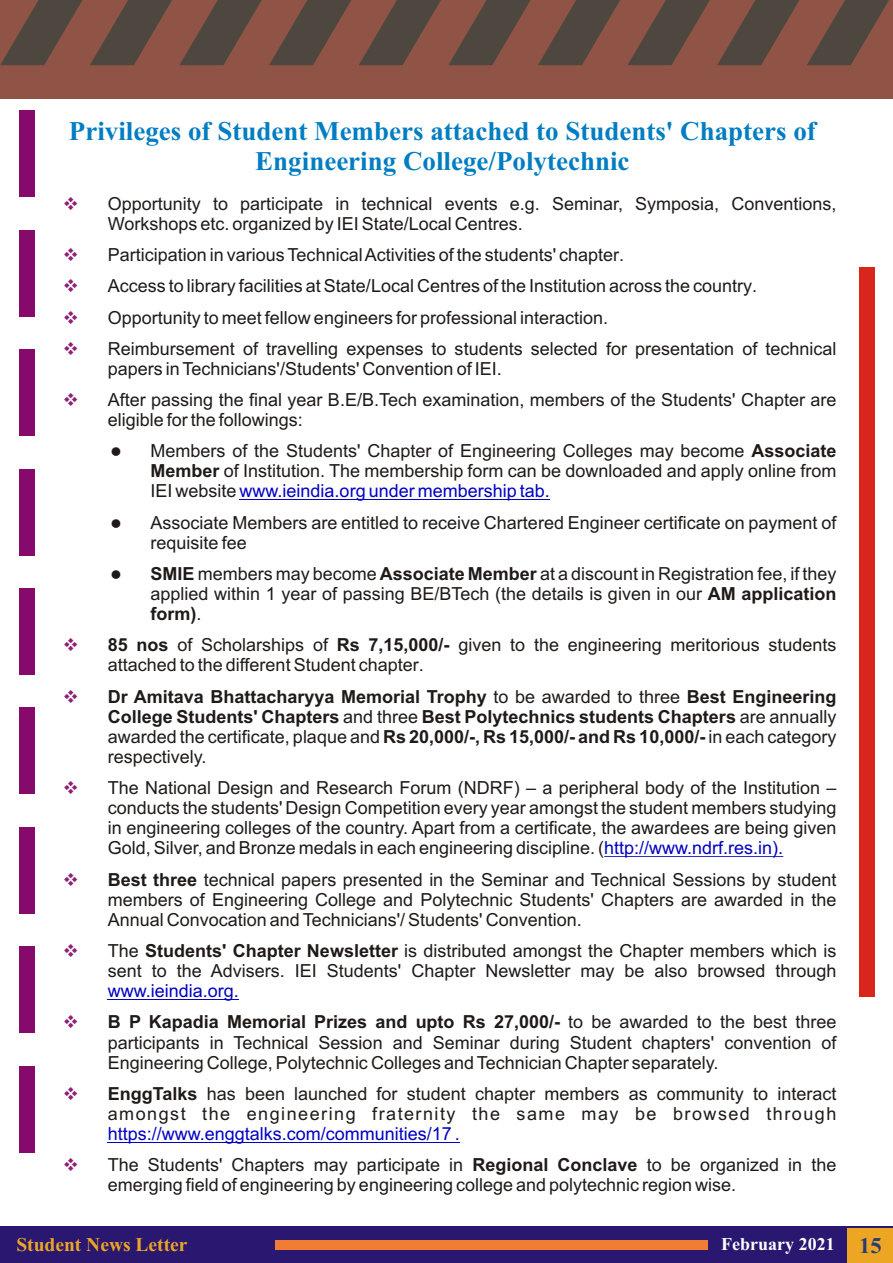
<style>
.page{position:relative;width:893px;height:1263px;background:#fff}
.page>*{position:absolute;margin:0;border:0;box-sizing:border-box;transform-origin:0 0}
.t1{font:700 27px "Times New Roman";color:#007dc2}
.t2{font:700 19.5px "Times New Roman";color:#eda624}
.t3{font:18px/20.1px "Arial";color:#1f1a17}
.t4{font:700 18px/20.1px "Arial";color:#1f1a17;text-align:justify}
.t5{font:18px "Arial";color:#0000c4}
.t6{font:700 18px "Times New Roman";color:#fff}
.t7{font:18px/31.2px "Wingdings";color:#8f1f78;text-align:justify}
.t8{font:15px "Wingdings";color:#1f1a17}
.s1{font-weight:700}
.s2{color:#0000c4}
.s3{font-weight:400}
.s4{font-size:22.5px;color:#293d73}
</style>
<div class="page">
<div style="left:859px;top:267px;width:16px;height:729px;background:#d9261c"></div>
<div style="left:0;top:0;width:893px;height:98px;background:#8f5445"></div>
<svg style="left:0;top:0;width:83px;height:65px"></svg>
<svg style="left:90px;top:0;width:82px;height:65px"></svg>
<svg style="left:179px;top:0;width:83px;height:65px"></svg>
<svg style="left:269px;top:0;width:82px;height:65px"></svg>
<svg style="left:359px;top:0;width:82px;height:65px"></svg>
<svg style="left:448px;top:0;width:83px;height:65px"></svg>
<svg style="left:538px;top:0;width:82px;height:65px"></svg>
<svg style="left:628px;top:0;width:82px;height:65px"></svg>
<svg style="left:717px;top:0;width:83px;height:65px"></svg>
<svg style="left:807px;top:0;width:82px;height:65px"></svg>
<div style="left:20px;top:111px;width:15px;height:86px;background:#850a6b"></div>
<div style="left:20px;top:230px;width:15px;height:86px;background:#850a6b"></div>
<div style="left:20px;top:350px;width:15px;height:86px;background:#850a6b"></div>
<div style="left:20px;top:469px;width:15px;height:86px;background:#850a6b"></div>
<div style="left:20px;top:588px;width:15px;height:87px;background:#850a6b"></div>
<div style="left:20px;top:708px;width:15px;height:86px;background:#850a6b"></div>
<div style="left:20px;top:827px;width:15px;height:86px;background:#850a6b"></div>
<div style="left:20px;top:946px;width:15px;height:87px;background:#850a6b"></div>
<div style="left:20px;top:1066px;width:15px;height:86px;background:#850a6b"></div>
<hr style="left:240px;top:499px;width:310px;height:1px;background:#0000c4">
<hr style="left:604px;top:856px;width:174px;height:1px;background:#0000c4">
<hr style="left:108px;top:999px;width:131px;height:1px;background:#0000c4">
<hr style="left:108px;top:1142px;width:352px;height:1px;background:#0000c4">
<div style="left:0;top:1226px;width:893px;height:37px;background:#291770"></div>
<div style="left:847px;top:1228px;width:45px;height:35px;background:#eda624"></div>
<div style="left:276px;top:1240px;width:432px;height:10px;background:#f07d33"></div>
<h1 class="t1" style="left:69px;top:122px;width:748px">Privileges of Student Members attached to Students' Chapters of</h1>
<h1 class="t1" style="left:255px;top:152px;width:376px">Engineering College/Polytechnic</h1>
<p class="t7" style="left:63px;top:240px;width:98px">❖ ❖ ❖ ❖</p>
<p class="t3" style="left:108px;top:195px;width:730px">Opportunity to participate in technical events e.g. Seminar, Symposia, Conventions,<br>Workshops etc. organized by IEI State/Local Centres.</p>
<p class="t3" style="left:108px;top:241px;width:730px;line-height:31.2px">Participation in various Technical Activities of the students' chapter.<br>Access to library facilities at State/Local Centres of the Institution across the country.<br>Opportunity to meet fellow engineers for professional interaction.<br>Reimbursement of travelling expenses to students selected for presentation of technical</p>
<p class="t3" style="left:108px;top:354px;width:730px;line-height:31.2px">papers in Technicians'/Students' Convention of IEI.<br>After passing the final year B.E/B.Tech examination, members of the Students' Chapter are</p>
<p class="t3" style="left:108px;top:411px;width:197px">eligible for the followings:</p>
<p class="t8" style="left:110px;top:446px;width:69px">●</p>
<p class="t3" style="left:151px;top:442px;width:687px">Members of the Students' Chapter of Engineering Colleges may become <span class="s1">Associate<br>Member</span> of Institution. The membership form can be downloaded and apply online from</p>
<p class="t8" style="left:110px;top:517px;width:69px">●</p>
<p class="t3" style="left:151px;top:477px;width:687px;line-height:31.2px">IEI website <span class="s2">www.ieindia.org under membership tab.<br></span>Associate Members are entitled to receive Chartered Engineer certificate on payment of</p>
<p class="t3" style="left:151px;top:528px;width:687px;line-height:31.2px">requisite fee<br><span class="s1">SMIE</span> members may become <span class="s1">Associate Member</span> at a discount in Registration fee, if they</p>
<p class="t3" style="left:151px;top:585px;width:687px">applied within 1 year of passing BE/BTech (the details is given in our <span class="s1">AM application form)</span>.</p>
<p class="t3" style="left:108px;top:637px;width:730px"><span class="s1">85 nos</span> of Scholarships of <span class="s1">Rs 7,15,000/-</span> given to the engineering meritorious students attached to the different Student chapter.</p>
<p class="t4" style="left:108px;top:688px;width:730px">Dr Amitava Bhattacharyya Memorial Trophy <span class="s3">to be awarded to three</span> Best Engineering College Students' Chapters <span class="s3">and three</span> Best Polytechnics students Chapters <span class="s3">are annually awarded the certificate, plaque and</span> Rs 20,000/-, Rs 15,000/- and Rs 10,000/- <span class="s3">in each category respectively.</span></p>
<p class="t3" style="left:108px;top:779px;width:730px;text-align:justify">The National Design and Research Forum (NDRF) – a peripheral body of the Institution – conducts the students' Design Competition every year amongst the student members studying in engineering colleges of the country. Apart from a certificate, the awardees are being given Gold, Silver, and Bronze medals in each engineering discipline. (<span class="s2">http://www.ndrf.res.in).</span></p>
<p class="t3" style="left:108px;top:871px;width:730px;text-align:justify"><span class="s1">Best three</span> technical papers presented in the Seminar and Technical Sessions by student members of Engineering College and Polytechnic Students' Chapters are awarded in the Annual Convocation and Technicians'/ Students' Convention.</p>
<p class="t3" style="left:108px;top:942px;width:730px">The <span class="s1">Students' Chapter Newsletter</span> is distributed amongst the Chapter members which is sent to the Advisers. IEI Students' Chapter Newsletter may be also browsed through</p>
<p class="t3" style="left:108px;top:1014px;width:730px;text-align:justify"><span class="s1">B P Kapadia Memorial Prizes and upto Rs 27,000/-</span> to be awarded to the best three participants in Technical Session and Seminar during Student chapters' convention of Engineering College, Polytechnic Colleges and Technician Chapter separately.</p>
<p class="t3" style="left:108px;top:1085px;width:730px"><span class="s1">EnggTalks</span> has been launched for student chapter members as community to interact amongst the engineering fraternity the same may be browsed through</p>
<p class="t3" style="left:108px;top:1156px;width:730px">The Students' Chapters may participate in <span class="s1">Regional Conclave</span> to be organized in the emerging field of engineering by engineering college and polytechnic region wise.</p>
<p class="t8" style="left:110px;top:568px;width:69px">●</p>
<p class="t5" style="left:108px;top:984px;width:133px">www.ieindia.org.</p>
<p class="t5" style="left:108px;top:1127px;width:354px">https://www.enggtalks.com/communities/17 .</p>
<p class="t2" style="left:16px;top:1238px;width:173px">Student News Letter</p>
<p class="t6" style="left:721px;top:1238px;width:162px">February 2021 <span class="s4">15</span></p>
</div>
